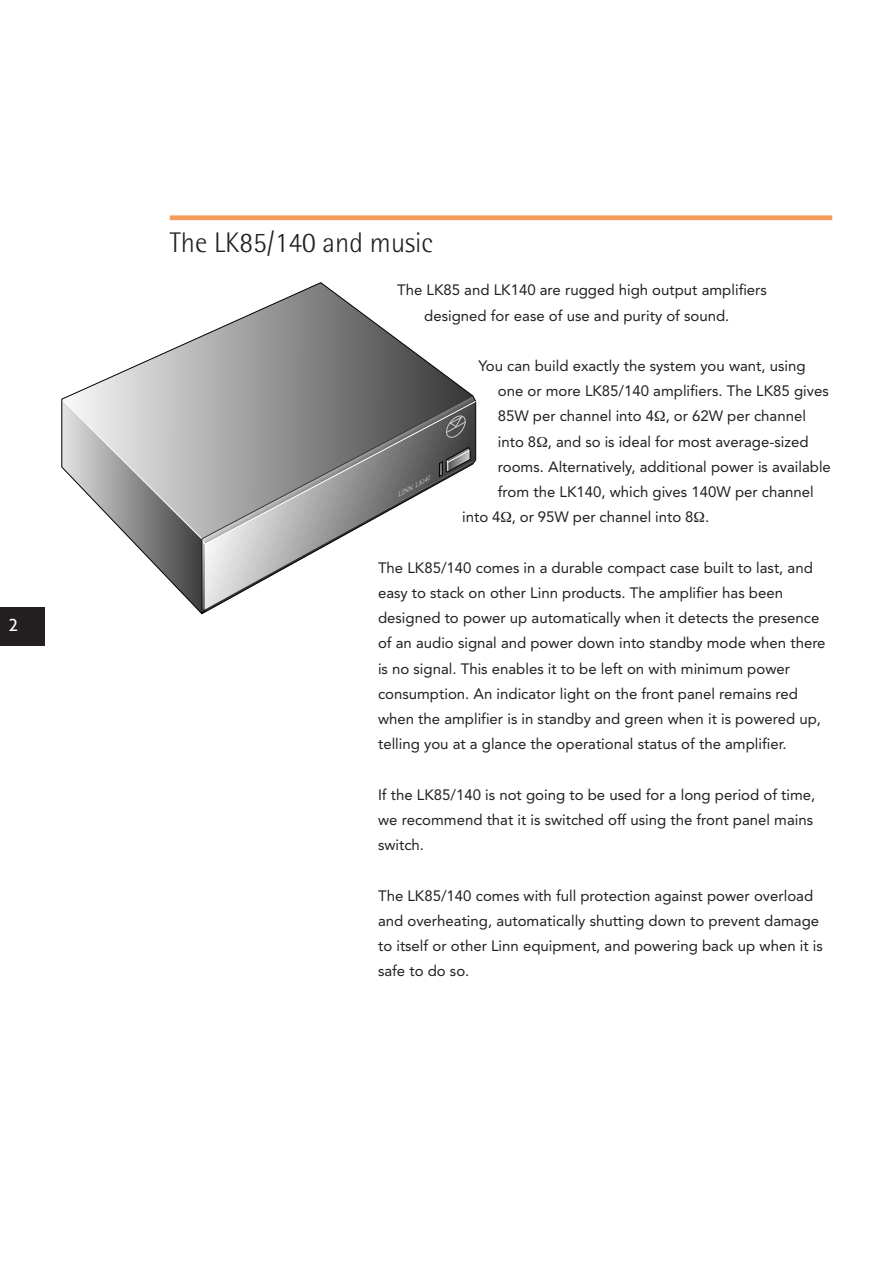
<style>
.page{position:relative;width:893px;height:1263px;background:#fff}
.page>*{position:absolute;margin:0;border:0;box-sizing:border-box;transform-origin:0 0}
.t1{font:300 28.35px "Rotis Semi Sans";color:#231f20}
.t2{font:500 18.9px "Agenda";color:#fff}
.t3{font:15px/25.2px "Avenir";color:#231f20}
.t4{font:italic 5.4px "Linn Family Plain";color:#b3b3b3}
</style>
<div class="page">
<svg style="left:70px;top:282px;width:403px;height:333px"></svg>
<svg style="left:61px;top:395px;width:416px;height:219px"></svg>
<hr style="left:201px;top:539px;width:1px;height:75px;background:#000">
<div style="left:170px;top:215px;width:662px;height:5px;background:#f89c5e"></div>
<div style="left:0;top:607px;width:44px;height:39px;background:#231f20"></div>
<p class="t2" style="left:9px;top:614px;width:11px">2</p>
<h1 class="t1" style="left:170px;top:232px;width:265px">The LK85/140 and music</h1>
<p class="t3" style="left:424px;top:279px;width:344px;text-indent:-27px">The LK85 and LK140 are rugged high output amplifiers designed for ease of use and purity of sound.</p>
<p class="t3" style="left:478px;top:354px;width:328px">You can build exactly the system you want, using</p>
<p class="t3" style="left:498px;top:380px;width:332px">one or more LK85/140 amplifiers. The LK85 gives</p>
<p class="t3" style="left:498px;top:405px;width:309px">85W per channel into 4 , or 62W per channel</p>
<p class="t3" style="left:498px;top:430px;width:312px">into 8 , and so is ideal for most average-sized</p>
<p class="t3" style="left:498px;top:455px;width:334px">rooms. Alternatively, additional power is available</p>
<p class="t3" style="left:498px;top:481px;width:317px">from the LK140, which gives 140W per channel</p>
<p class="t3" style="left:462px;top:506px;width:248px">into 4 , or 95W per channel into 8 .</p>
<p class="t3" style="left:378px;top:556px;width:449px">The LK85/140 comes in a durable compact case built to last, and easy to stack on other Linn products. The amplifier has been designed to power up automatically when it detects the presence of an audio signal and power down into standby mode when there is no signal. This enables it to be left on with minimum power consumption. An indicator light on the front panel remains red when the amplifier is in standby and green when it is powered up, telling you at a glance the operational status of the amplifier.</p>
<p class="t3" style="left:378px;top:783px;width:439px">If the LK85/140 is not going to be used for a long period of time, we recommend that it is switched off using the front panel mains switch.</p>
<p class="t3" style="left:378px;top:884px;width:446px">The LK85/140 comes with full protection against power overload and overheating, automatically shutting down to prevent damage to itself or other Linn equipment, and powering back up when it is safe to do so.</p>
<p class="t4" style="left:396px;top:493px;width:38px;rotate:-29deg">LINN LK140</p>
</div>
